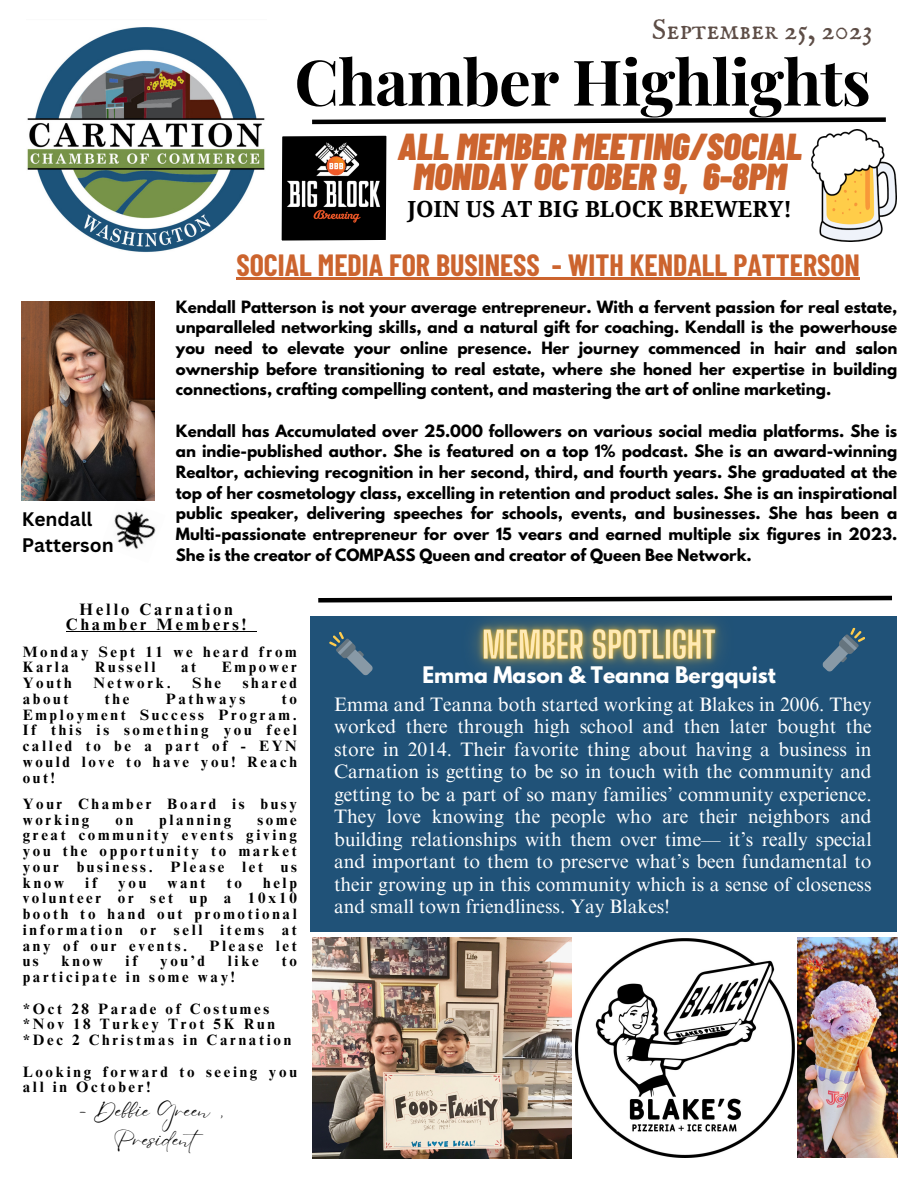
<style>
.page{position:relative;width:918px;height:1188px;background:#fff}
.page>*{position:absolute;margin:0;border:0;box-sizing:border-box;transform-origin:0 0}
.t1{font:700 63px "Playfair Display";letter-spacing:-.015em;color:#000}
.t2{font:italic 900 37.5px "Barlow Condensed";color:#cc642e}
.t3{font:700 30px "Barlow Condensed";color:#cc642e}
.t4{font:28.5px "IM FELL English SC";color:#5d4d46}
.t5{font:700 22.2px "Droid Serif";color:#000}
.t6{font:21px "Eyesome Script";color:#000}
.t7{font:700 20.25px "League Spartan";color:#fff}
.t8{font:19.5px/22.5px "Times NRMT Pro";color:#fff;text-align:justify}
.t9{font:700 19.05px/25.8px "Canva Sans";color:#000}
.t10{font:700 16.5px "Times NRMT Pro";letter-spacing:.18em;color:#000}
.t11{font:700 15px/20.7px "League Spartan";color:#000;text-align:justify}
.t12{font:700 15px/15.8px "Times NRMT Pro";letter-spacing:.18em;color:#000}
</style>
<div class="page">
<img style="left:27px;top:27px;width:238px;height:225px">
<svg style="left:312px;top:117px;width:574px;height:8px"></svg>
<div style="left:311px;top:616px;width:586px;height:315px;background:#205278"></div>
<svg style="left:329px;top:632px;width:44px;height:44px"></svg>
<svg style="left:318px;top:595px;width:574px;height:8px"></svg>
<img style="left:575px;top:938px;width:219px;height:220px">
<img style="left:312px;top:937px;width:260px;height:222px">
<svg style="left:822px;top:627px;width:43px;height:45px"></svg>
<img style="left:797px;top:937px;width:101px;height:221px">
<svg style="left:282px;top:236px;width:104px;height:5px"></svg>
<img style="left:101px;top:498px;width:55px;height:51px">
<img style="left:22px;top:301px;width:132px;height:199px">
<img style="left:281px;top:135px;width:106px;height:101px">
<img style="left:811px;top:130px;width:86px;height:111px">
<hr style="left:66px;top:631px;width:183px;height:1px;background:#000">
<img style="left:440px;top:595px;width:318px;height:75px">
<hr style="left:236px;top:278px;width:304px;height:2px;background:#cc642e">
<svg style="left:540px;top:278px;width:12px;height:2px"></svg>
<hr style="left:552px;top:278px;width:308px;height:2px;background:#cc642e">
<p class="t4" style="left:652px;top:13px;width:222px">September 25, 2023</p>
<p class="t1" style="left:294px;top:38px;width:578px">Chamber Highlights</p>
<p class="t9" style="left:22px;top:506px;width:93px">Kendall<br>Patterson</p>
<p class="t2" style="left:398px;top:123px;width:406px">ALL MEMBER MEETING/SOCIAL</p>
<p class="t2" style="left:414px;top:152px;width:374px">MONDAY OCTOBER 9, 6-8PM</p>
<p class="t5" style="left:408px;top:197px;width:386px">JOIN US AT BIG BLOCK BREWERY!</p>
<p class="t3" style="left:236px;top:246px;width:625px">SOCIAL MEDIA FOR BUSINESS - WITH KENDALL PATTERSON</p>
<p class="t11" style="left:176px;top:298px;width:723px">Kendall Patterson is not your average entrepreneur. With a fervent passion for real estate, unparalleled networking skills, and a natural gift for coaching. Kendall is the powerhouse you need to elevate your online presence. Her journey commenced in hair and salon ownership before transitioning to real estate, where she honed her expertise in building connections, crafting compelling content, and mastering the art of online marketing.</p>
<p class="t11" style="left:176px;top:422px;width:723px">Kendall has Accumulated over 25.000 followers on various social media platforms. She is an indie-published author. She is featured on a top 1% podcast. She is an award-winning Realtor, achieving recognition in her second, third, and fourth years. She graduated at the top of her cosmetology class, excelling in retention and product sales. She is an inspirational public speaker, delivering speeches for schools, events, and businesses. She has been a Multi-passionate entrepreneur for over 15 vears and earned multiple six figures in 2023.<br>She is the creator of COMPASS Queen and creator of Queen Bee Network.</p>
<p class="t10" style="left:80px;top:603px;width:155px">Hello Carnation</p>
<p class="t10" style="left:66px;top:619px;width:182px">Chamber Members!</p>
<p class="t12" style="left:23px;top:646px;width:276px">Monday Sept 11 we heard from<br>Karla</p>
<p class="t12" style="left:95px;top:661px;width:62px">Russell</p>
<p class="t12" style="left:181px;top:661px;width:17px">at</p>
<p class="t12" style="left:222px;top:661px;width:77px">Empower</p>
<p class="t12" style="left:23px;top:677px;width:51px">Youth</p>
<p class="t12" style="left:93px;top:677px;width:79px">Network.</p>
<p class="t12" style="left:193px;top:677px;width:30px">She</p>
<p class="t12" style="left:243px;top:677px;width:56px">shared</p>
<p class="t12" style="left:23px;top:693px;width:47px">about</p>
<p class="t12" style="left:105px;top:693px;width:26px">the</p>
<p class="t12" style="left:166px;top:693px;width:81px">Pathways</p>
<p class="t12" style="left:23px;top:693px;width:276px;text-align:justify;text-indent:259px">to Employment Success Program.<br>If this is something you feel called to be a part of - EYN would love to have you! Reach out!</p>
<p class="t12" style="left:23px;top:798px;width:276px">Your Chamber Board is busy working</p>
<p class="t12" style="left:116px;top:814px;width:19px">on</p>
<p class="t12" style="left:159px;top:814px;width:73px">planning</p>
<p class="t12" style="left:23px;top:814px;width:276px;text-align:justify;text-indent:235px">some great community events giving you the opportunity to market your business. Please let us know</p>
<p class="t12" style="left:85px;top:877px;width:13px">if</p>
<p class="t12" style="left:118px;top:877px;width:29px">you</p>
<p class="t12" style="left:167px;top:877px;width:40px">want</p>
<p class="t12" style="left:227px;top:877px;width:17px">to</p>
<p class="t12" style="left:23px;top:877px;width:276px;text-align:justify;text-indent:240px">help volunteer or set up a 10x10 booth to hand out promotional information or sell items at any of our events.</p>
<p class="t12" style="left:209px;top:940px;width:89px">Please let</p>
<p class="t12" style="left:23px;top:955px;width:17px">us</p>
<p class="t12" style="left:61px;top:955px;width:43px">know</p>
<p class="t12" style="left:126px;top:955px;width:13px">if</p>
<p class="t12" style="left:160px;top:955px;width:46px">you’d</p>
<p class="t12" style="left:228px;top:955px;width:33px">like</p>
<p class="t12" style="left:282px;top:955px;width:17px">to</p>
<p class="t12" style="left:23px;top:971px;width:214px">participate in some way!</p>
<p class="t12" style="left:23px;top:1018px;width:254px">*Nov 18 Turkey Trot 5K Run</p>
<p class="t12" style="left:23px;top:1003px;width:248px">*Oct 28 Parade of Costumes</p>
<p class="t12" style="left:23px;top:1034px;width:270px">*Dec 2 Christmas in Carnation</p>
<p class="t12" style="left:23px;top:1066px;width:276px">Looking forward to seeing you all in October!</p>
<p class="t6" style="left:79px;top:1096px;width:146px">- Debbie Green,</p>
<p class="t6" style="left:114px;top:1126px;width:99px">President</p>
<p class="t7" style="left:422px;top:665px;width:355px">Emma Mason &amp; Teanna Bergquist</p>
<p class="t8" style="left:334px;top:695px;width:539px">Emma and Teanna both started working at Blakes in 2006. They worked there through high school and then later bought the store in 2014. Their favorite thing about having a business in Carnation is getting to be so in touch with the community and getting to be a part of so many families’ community experience.<br>They love knowing the people who are their neighbors and building relationships with them over time— it’s really special and important to them to preserve what’s been fundamental to their growing up in this community which is a sense of closeness and small town friendliness. Yay Blakes!</p>
</div>
